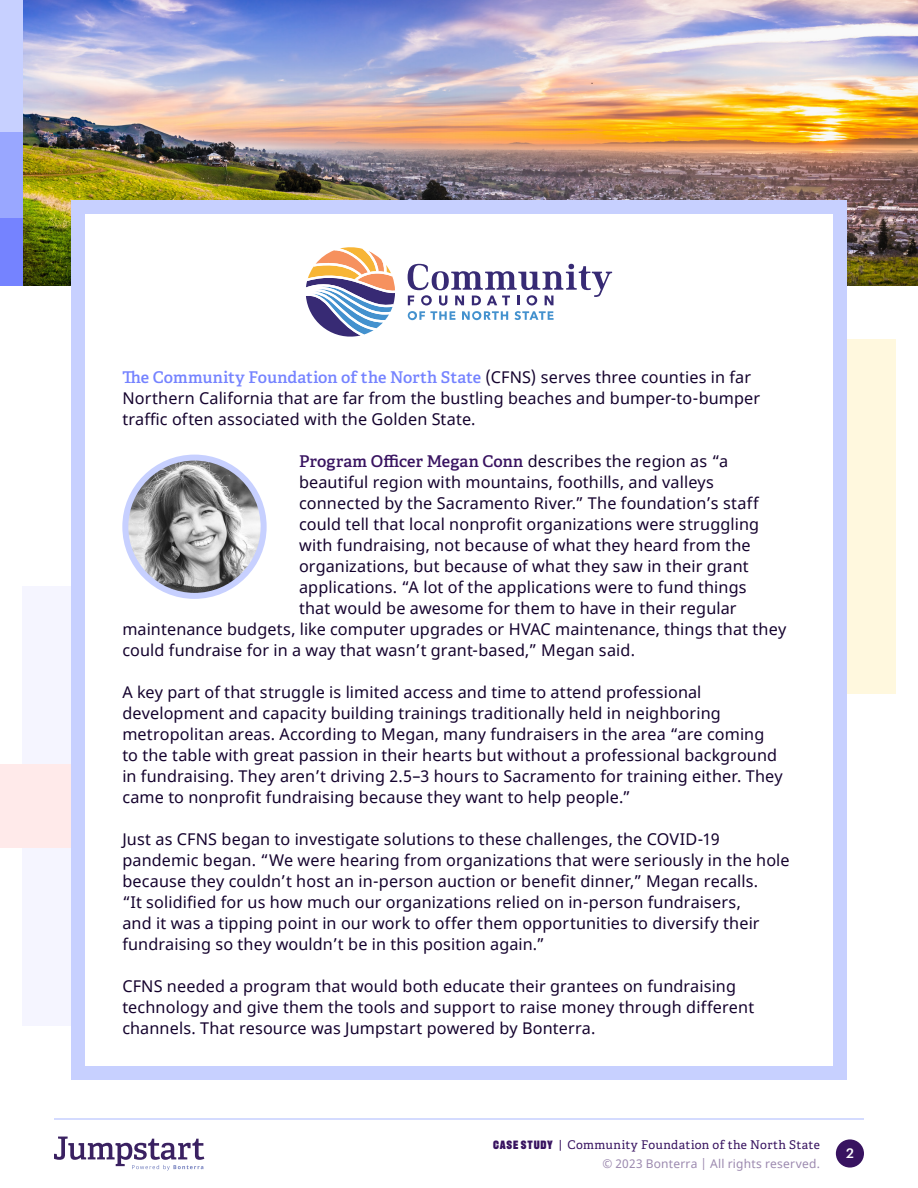
<style>
.page{position:relative;width:918px;height:1188px;background:#fff}
.page>*{position:absolute;margin:0;border:0;box-sizing:border-box;transform-origin:0 0}
.t1{font:16.2px/21px "Noto Sans";letter-spacing:.01em;color:#14022d}
.t2{font:600 16.2px "Adelle";letter-spacing:.005em;color:#381360}
.t3{font:500 13.5px "Graphik";color:#fefefe}
.t4{font:12px "Adelle";letter-spacing:.025em;color:#381360}
.t5{font:12px "Noto Sans";letter-spacing:.02em;color:#9c89af}
.s1{font-family:"Adelle";font-weight:600;color:#7583ff}
.s2{font-family:"Noto Sans";font-weight:400;color:#14022d}
.s3{font-family:"Recent Grotesk";font-weight:900}
</style>
<div class="page">
<div style="left:836px;top:1139px;width:28px;height:29px;background:#381360;border-radius:50%"></div>
<hr style="left:54px;top:1118px;width:810px;height:2px;background:#c7d0ff">
<svg style="left:54px;top:1137px;width:150px;height:33px"></svg>
<div style="left:847px;top:340px;width:48px;height:354px;background:#fff8de"></div>
<div style="left:0;top:764px;width:142px;height:84px;background:#ffeaea"></div>
<img style="left:23px;top:0;width:895px;height:286px">
<div style="left:76px;top:206px;width:765px;height:867px;background:#fff"></div>
<svg style="left:408px;top:264px;width:204px;height:56px"></svg>
<svg style="left:306px;top:247px;width:89px;height:90px"></svg>
<div style="left:71px;top:201px;width:14px;height:879px;background:#c7d0ff"></div>
<div style="left:833px;top:201px;width:14px;height:879px;background:#c7d0ff"></div>
<div style="left:71px;top:201px;width:776px;height:13px;background:#c7d0ff"></div>
<div style="left:71px;top:1066px;width:776px;height:14px;background:#c7d0ff"></div>
<div style="left:0;top:0;width:23px;height:132px;background:#c7d0ff"></div>
<div style="left:0;top:132px;width:23px;height:86px;background:#99a7ff"></div>
<div style="left:0;top:218px;width:23px;height:68px;background:#7583ff"></div>
<img style="left:125px;top:458px;width:139px;height:138px;border-radius:69px">
<div style="left:122px;top:455px;width:145px;height:144px;border:6px solid #c7d0ff;border-radius:50%"></div>
<p class="t1" style="left:122px;top:367px;width:639px"><span class="s1">The Community Foundation of the North State</span> (CFNS) serves three counties in far<br>Northern California that are far from the bustling beaches and bumper-to-bumper traffic often associated with the Golden State.</p>
<p class="t2" style="left:299px;top:451px;width:431px">Program Officer Megan Conn <span class="s2">describes the region as “a</span></p>
<p class="t1" style="left:299px;top:472px;width:417px">beautiful region with mountains, foothills, and valleys</p>
<p class="t1" style="left:299px;top:493px;width:461px">connected by the Sacramento River.” The foundation’s staff</p>
<p class="t1" style="left:299px;top:514px;width:462px">could tell that local nonprofit organizations were struggling</p>
<p class="t1" style="left:299px;top:535px;width:453px">with fundraising, not because of what they heard from the</p>
<p class="t1" style="left:299px;top:556px;width:451px">organizations, but because of what they saw in their grant</p>
<p class="t1" style="left:299px;top:577px;width:449px">applications. “A lot of the applications were to fund things</p>
<p class="t1" style="left:299px;top:598px;width:439px">that would be awesome for them to have in their regular</p>
<p class="t1" style="left:122px;top:619px;width:665px">maintenance budgets, like computer upgrades or HVAC maintenance, things that they</p>
<p class="t1" style="left:122px;top:640px;width:514px">could fundraise for in a way that wasn’t grant-based,” Megan said.</p>
<p class="t1" style="left:122px;top:682px;width:662px">A key part of that struggle is limited access and time to attend professional development and capacity building trainings traditionally held in neighboring metropolitan areas. According to Megan, many fundraisers in the area “are coming to the table with great passion in their hearts but without a professional background in fundraising. They aren’t driving 2.5–3 hours to Sacramento for training either. They came to nonprofit fundraising because they want to help people.”</p>
<p class="t1" style="left:122px;top:829px;width:669px">Just as CFNS began to investigate solutions to these challenges, the COVID-19 pandemic began. “We were hearing from organizations that were seriously in the hole because they couldn’t host an in-person auction or benefit dinner,” Megan recalls.<br>“It solidified for us how much our organizations relied on in-person fundraisers,<br>and it was a tipping point in our work to offer them opportunities to diversify their fundraising so they wouldn’t be in this position again.”</p>
<p class="t1" style="left:122px;top:976px;width:633px">CFNS needed a program that would both educate their grantees on fundraising technology and give them the tools and support to raise money through different channels. That resource was Jumpstart powered by Bonterra.</p>
<p class="t4" style="left:493px;top:1138px;width:328px"><span class="s3">CASE STUDY</span> | Community Foundation of the North State</p>
<p class="t5" style="left:602px;top:1155px;width:219px">© 2023 Bonterra | All rights reserved.</p>
<p class="t3" style="left:846px;top:1143px;width:9px">2</p>
</div>
